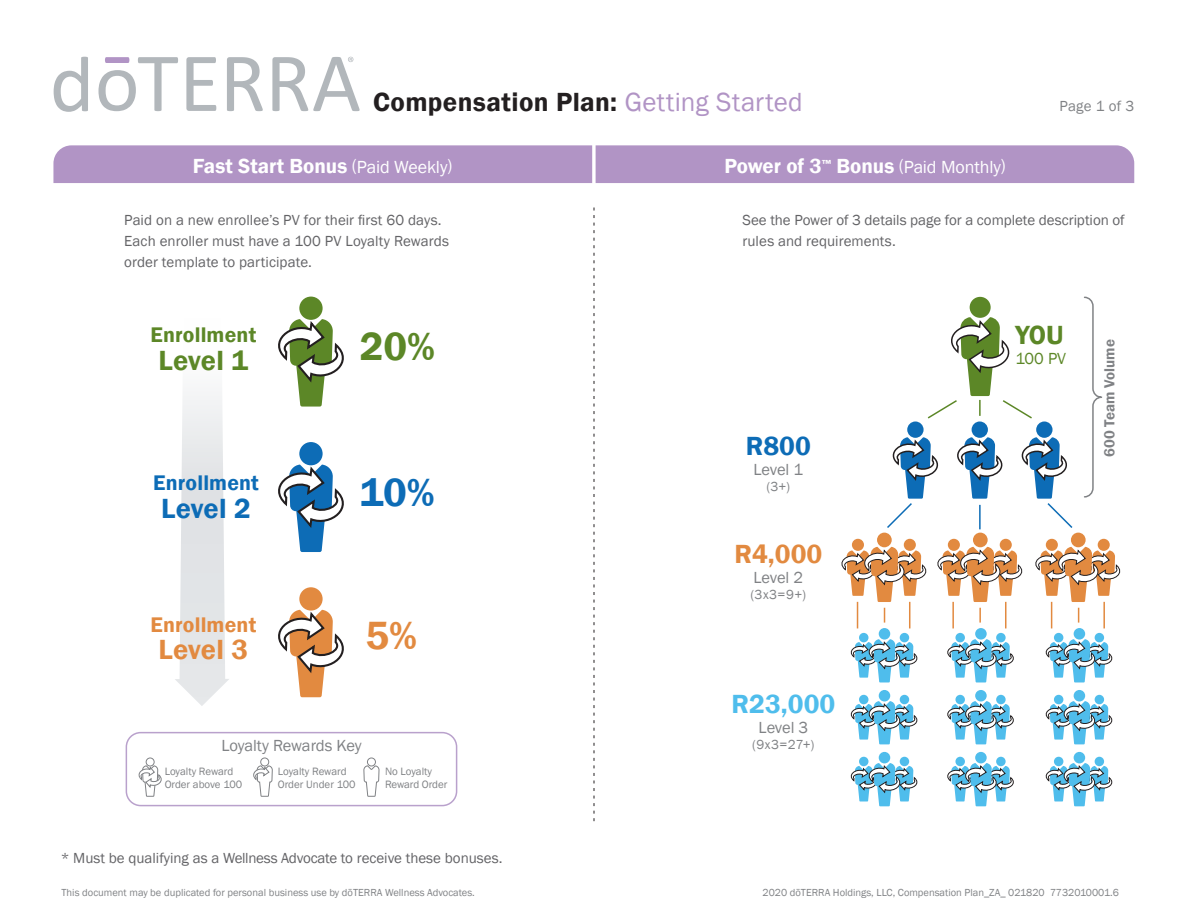
<style>
.page{position:relative;width:1188px;height:918px;background:#fff}
.page>*{position:absolute;margin:0;border:0;box-sizing:border-box;transform-origin:0 0}
.t1{font:600 40.5px "Franklin Gothic";color:#5c8727}
.t2{font:600 40.5px "Franklin Gothic";color:#0d6cb6}
.t3{font:600 40.5px "Franklin Gothic";color:#e28a40}
.t4{font:600 28.5px "Franklin Gothic";color:#5c8727}
.t5{font:600 28.5px "Franklin Gothic";color:#0d6cb6}
.t6{font:600 28.5px "Franklin Gothic";color:#e28a40}
.t7{font:600 27px "Franklin Gothic";letter-spacing:.015em;color:#231f20}
.t8{font:600 27px "Franklin Gothic";color:#4fbdec}
.t9{font:600 27px "Franklin Gothic";color:#e28a40}
.t10{font:600 27px "Franklin Gothic";color:#0d6cb6}
.t11{font:600 27px "Franklin Gothic";color:#5c8727}
.t12{font:600 21.75px "Franklin Gothic";letter-spacing:.01em;color:#5c8727}
.t13{font:600 21.75px "Franklin Gothic";letter-spacing:.01em;color:#0d6cb6}
.t14{font:600 21.75px "Franklin Gothic";letter-spacing:.01em;color:#e28a40}
.t15{font:600 21px "Franklin Gothic";color:#fff}
.t16{font:16.5px "Franklin Gothic";letter-spacing:-.01em;color:#808285}
.t17{font:16.5px "Franklin Gothic";color:#5c8727}
.t18{font:15px/21px "Franklin Gothic";color:#636366}
.t19{font:600 15px "Franklin Gothic";color:#808285}
.t20{font:15px "Franklin Gothic";letter-spacing:.015em;color:#808285}
.t21{font:13.5px "Franklin Gothic";letter-spacing:.035em;color:#808285}
.t22{font:10.95px/13.5px "Franklin Gothic";color:#808285}
.t23{font:10.5px "Franklin Gothic";color:#808285}
.s1{font-weight:400;color:#b194c5}
.s2{font-weight:400;font-size:18px}
</style>
<div class="page">
<div style="left:53px;top:145px;width:1081px;height:38px;background:#b194c5"></div>
<svg style="left:594px;top:208px;width:1px;height:613px"></svg>
<svg style="left:1084px;top:296px;width:19px;height:202px"></svg>
<svg style="left:227px;top:57px;width:36px;height:54px"></svg>
<svg style="left:186px;top:57px;width:30px;height:54px"></svg>
<svg style="left:98px;top:57px;width:80px;height:54px"></svg>
<svg style="left:54px;top:57px;width:34px;height:55px"></svg>
<svg style="left:272px;top:57px;width:88px;height:54px"></svg>
<div style="left:970px;top:297px;width:21px;height:21px;background:#5c8727;border-radius:50%"></div>
<div style="left:907px;top:421px;width:17px;height:17px;background:#0d6cb6;border-radius:50%"></div>
<div style="left:972px;top:421px;width:16px;height:17px;background:#0d6cb6;border-radius:50%"></div>
<div style="left:1036px;top:421px;width:17px;height:17px;background:#0d6cb6;border-radius:50%"></div>
<div style="left:852px;top:539px;width:12px;height:12px;background:#e28a40;border-radius:50%"></div>
<div style="left:904px;top:539px;width:12px;height:12px;background:#e28a40;border-radius:50%"></div>
<div style="left:877px;top:533px;width:15px;height:14px;background:#e28a40;border-radius:50%"></div>
<div style="left:955px;top:633px;width:10px;height:9px;background:#4fbdec;border-radius:50%"></div>
<div style="left:996px;top:633px;width:10px;height:9px;background:#4fbdec;border-radius:50%"></div>
<div style="left:975px;top:628px;width:12px;height:12px;background:#4fbdec;border-radius:50%"></div>
<svg style="left:947px;top:639px;width:67px;height:43px"></svg>
<div style="left:859px;top:633px;width:9px;height:9px;background:#4fbdec;border-radius:50%"></div>
<div style="left:900px;top:633px;width:9px;height:9px;background:#4fbdec;border-radius:50%"></div>
<div style="left:879px;top:628px;width:11px;height:12px;background:#4fbdec;border-radius:50%"></div>
<svg style="left:850px;top:639px;width:68px;height:43px"></svg>
<div style="left:1054px;top:633px;width:9px;height:9px;background:#4fbdec;border-radius:50%"></div>
<div style="left:1095px;top:633px;width:9px;height:9px;background:#4fbdec;border-radius:50%"></div>
<div style="left:1074px;top:628px;width:11px;height:12px;background:#4fbdec;border-radius:50%"></div>
<svg style="left:1045px;top:639px;width:68px;height:43px"></svg>
<div style="left:955px;top:695px;width:10px;height:9px;background:#4fbdec;border-radius:50%"></div>
<div style="left:996px;top:695px;width:10px;height:9px;background:#4fbdec;border-radius:50%"></div>
<div style="left:975px;top:690px;width:12px;height:11px;background:#4fbdec;border-radius:50%"></div>
<svg style="left:947px;top:701px;width:67px;height:43px"></svg>
<div style="left:859px;top:695px;width:9px;height:9px;background:#4fbdec;border-radius:50%"></div>
<div style="left:900px;top:695px;width:9px;height:9px;background:#4fbdec;border-radius:50%"></div>
<div style="left:879px;top:690px;width:11px;height:11px;background:#4fbdec;border-radius:50%"></div>
<svg style="left:850px;top:701px;width:68px;height:43px"></svg>
<div style="left:1054px;top:695px;width:9px;height:9px;background:#4fbdec;border-radius:50%"></div>
<div style="left:1095px;top:695px;width:9px;height:9px;background:#4fbdec;border-radius:50%"></div>
<div style="left:1074px;top:690px;width:11px;height:11px;background:#4fbdec;border-radius:50%"></div>
<svg style="left:1045px;top:701px;width:68px;height:43px"></svg>
<div style="left:955px;top:757px;width:10px;height:9px;background:#4fbdec;border-radius:50%"></div>
<div style="left:996px;top:757px;width:10px;height:9px;background:#4fbdec;border-radius:50%"></div>
<div style="left:975px;top:752px;width:12px;height:11px;background:#4fbdec;border-radius:50%"></div>
<svg style="left:947px;top:763px;width:67px;height:43px"></svg>
<div style="left:859px;top:757px;width:9px;height:9px;background:#4fbdec;border-radius:50%"></div>
<div style="left:900px;top:757px;width:9px;height:9px;background:#4fbdec;border-radius:50%"></div>
<div style="left:879px;top:752px;width:11px;height:11px;background:#4fbdec;border-radius:50%"></div>
<svg style="left:850px;top:763px;width:68px;height:43px"></svg>
<div style="left:1054px;top:757px;width:9px;height:9px;background:#4fbdec;border-radius:50%"></div>
<div style="left:1095px;top:757px;width:9px;height:9px;background:#4fbdec;border-radius:50%"></div>
<div style="left:1074px;top:752px;width:11px;height:11px;background:#4fbdec;border-radius:50%"></div>
<svg style="left:1045px;top:763px;width:68px;height:43px"></svg>
<div style="left:948px;top:539px;width:12px;height:12px;background:#e28a40;border-radius:50%"></div>
<div style="left:1000px;top:539px;width:12px;height:12px;background:#e28a40;border-radius:50%"></div>
<div style="left:973px;top:533px;width:15px;height:14px;background:#e28a40;border-radius:50%"></div>
<div style="left:1046px;top:539px;width:12px;height:12px;background:#e28a40;border-radius:50%"></div>
<div style="left:1098px;top:539px;width:12px;height:12px;background:#e28a40;border-radius:50%"></div>
<div style="left:1071px;top:533px;width:15px;height:14px;background:#e28a40;border-radius:50%"></div>
<svg style="left:927px;top:317px;width:105px;height:102px"></svg>
<svg style="left:841px;top:547px;width:280px;height:81px"></svg>
<hr style="left:1103px;top:602px;width:2px;height:26px;background:#e28a40">
<svg style="left:887px;top:437px;width:186px;height:93px"></svg>
<svg style="left:175px;top:392px;width:54px;height:314px"></svg>
<div style="left:299px;top:297px;width:24px;height:23px;background:#5c8727;border-radius:50%"></div>
<svg style="left:278px;top:318px;width:66px;height:89px"></svg>
<div style="left:299px;top:442px;width:24px;height:23px;background:#0d6cb6;border-radius:50%"></div>
<svg style="left:278px;top:464px;width:66px;height:88px"></svg>
<div style="left:299px;top:587px;width:24px;height:24px;background:#e28a40;border-radius:50%"></div>
<svg style="left:278px;top:609px;width:66px;height:88px"></svg>
<div style="left:126px;top:732px;width:331px;height:74px;border:2px solid #b9a1cc;border-radius:14px"></div>
<div style="left:146px;top:758px;width:9px;height:8px;background:#fff;border:1px solid #808285;border-radius:50%"></div>
<svg style="left:138px;top:765px;width:24px;height:32px"></svg>
<div style="left:260px;top:758px;width:9px;height:8px;background:#fff;border:1px solid #808285;border-radius:50%"></div>
<svg style="left:253px;top:765px;width:20px;height:32px"></svg>
<div style="left:367px;top:758px;width:9px;height:8px;background:#fff;border:1px solid #808285;border-radius:50%"></div>
<svg style="left:363px;top:765px;width:17px;height:32px"></svg>
<h3 class="t7" style="left:373px;top:86px;width:431px">Compensation Plan: <span class="s1">Getting Started</span></h3>
<p class="t20" style="left:1059px;top:97px;width:76px">Page 1 of 3</p>
<h3 class="t15" style="left:193px;top:153px;width:261px">Fast Start Bonus <span class="s2">(Paid Weekly)</span></h3>
<h3 class="t15" style="left:724px;top:153px;width:283px">Power of 3<sup>™</sup> Bonus <span class="s2">(Paid Monthly)</span></h3>
<p class="t18" style="left:124px;top:210px;width:326px">Paid on a new enrollee’s PV for their first 60 days.<br>Each enroller must have a 100 PV Loyalty Rewards order template to participate.</p>
<h3 class="t12" style="left:150px;top:321px;width:107px">Enrollment</h3>
<h2 class="t4" style="left:158px;top:342px;width:91px">Level 1</h2>
<h3 class="t13" style="left:153px;top:470px;width:107px">Enrollment</h3>
<h2 class="t5" style="left:161px;top:491px;width:91px">Level 2</h2>
<h3 class="t14" style="left:150px;top:611px;width:107px">Enrollment</h3>
<h2 class="t6" style="left:158px;top:632px;width:91px">Level 3</h2>
<h1 class="t1" style="left:360px;top:321px;width:77px">20%</h1>
<h1 class="t2" style="left:360px;top:468px;width:77px">10%</h1>
<h1 class="t3" style="left:365px;top:610px;width:53px">5%</h1>
<p class="t16" style="left:221px;top:736px;width:142px">Loyalty Rewards Key</p>
<p class="t22" style="left:165px;top:764px;width:79px">Loyalty Reward<br>Order above 100</p>
<p class="t22" style="left:278px;top:764px;width:79px">Loyalty Reward<br>Order Under 100</p>
<p class="t22" style="left:385px;top:764px;width:64px">No Loyalty<br>Reward Order</p>
<p class="t18" style="left:61px;top:847px;width:443px">* Must be qualifying as a Wellness Advocate to receive these bonuses.</p>
<p class="t18" style="left:742px;top:210px;width:384px">See the Power of 3 details page for a complete description of rules and requirements.</p>
<h3 class="t10" style="left:746px;top:429px;width:67px">R800</h3>
<p class="t16" style="left:753px;top:459px;width:51px">Level 1</p>
<p class="t21" style="left:766px;top:478px;width:25px">(3+)</p>
<h3 class="t9" style="left:734px;top:538px;width:89px">R4,000</h3>
<p class="t16" style="left:753px;top:567px;width:51px">Level 2</p>
<p class="t21" style="left:751px;top:586px;width:57px">(3x3=9+)</p>
<h3 class="t8" style="left:732px;top:688px;width:105px">R23,000</h3>
<p class="t16" style="left:759px;top:718px;width:51px">Level 3</p>
<p class="t21" style="left:752px;top:737px;width:64px">(9x3=27+)</p>
<h3 class="t11" style="left:1015px;top:318px;width:50px">YOU</h3>
<p class="t17" style="left:1015px;top:348px;width:52px">100 PV</p>
<p class="t19" style="left:1100px;top:457px;width:119px;rotate:-90deg">600 Team Volume</p>
<p class="t23" style="left:62px;top:885px;width:415px">This document may be duplicated for personal business use by dōTERRA Wellness Advocates.</p>
<p class="t23" style="left:763px;top:885px;width:358px">2020 dōTERRA Holdings, LLC, Compensation Plan_ZA_ 021820 7732010001.6</p>
</div>
